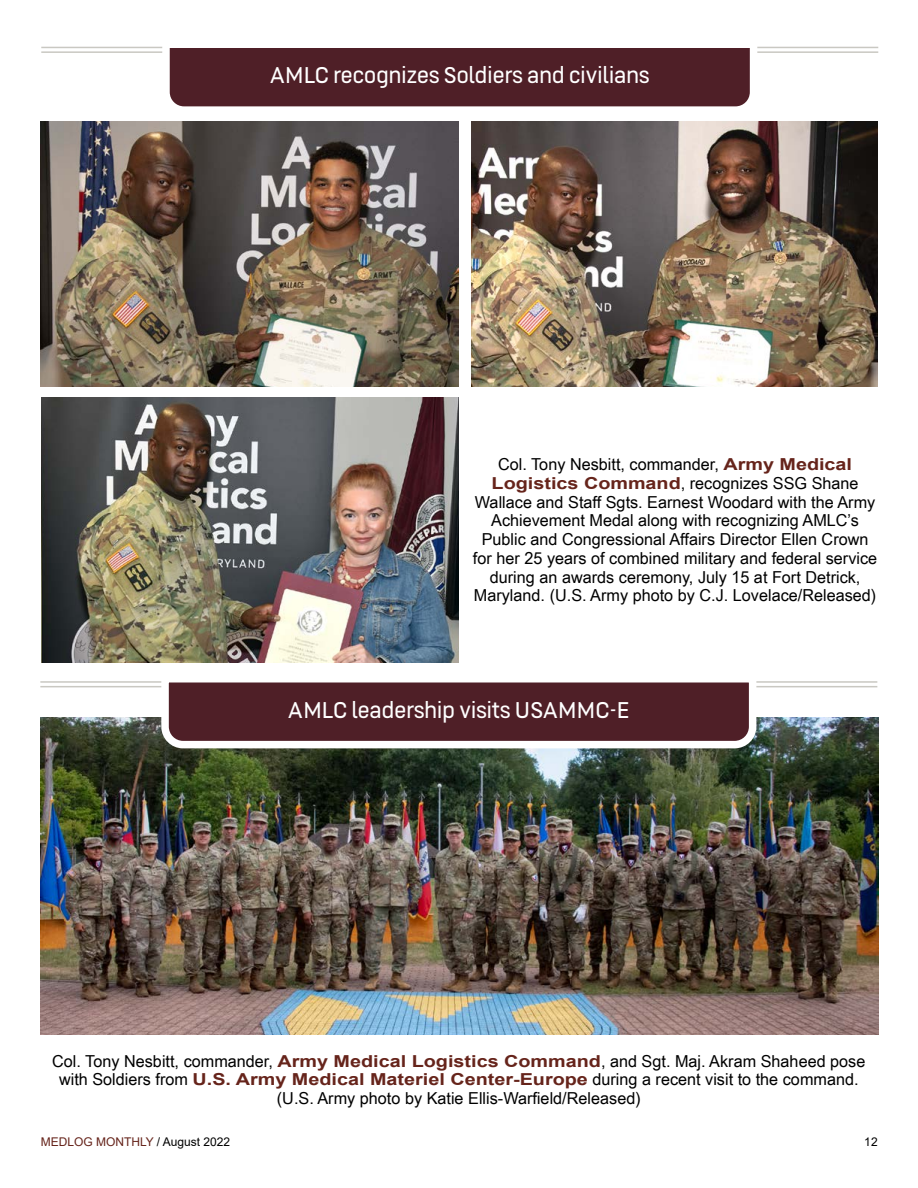
<style>
.page{position:relative;width:918px;height:1188px;background:#fff}
.page>*{position:absolute;margin:0;border:0;box-sizing:border-box;transform-origin:0 0}
.t1{font:300 25.5px "US Army";letter-spacing:-.02em;color:#fff}
.t2{font:16.5px/18.8px "Arial Narrow";color:#000;text-align:center;scale:1.2 1}
.t3{font:12px "Arial";color:#66241b}
.t4{font:12px "Arial";color:#000}
.s1{font-family:"Arial";font-weight:700;color:#66241b}
.s2{color:#000}
</style>
<div class="page">
<img style="left:40px;top:717px;width:838px;height:318px">
<img style="left:40px;top:122px;width:419px;height:265px">
<img style="left:472px;top:122px;width:406px;height:265px">
<hr style="left:41px;top:51px;width:837px;height:2px;background:#c9c8c2">
<hr style="left:41px;top:47px;width:837px;height:1px;background:#c9c8c2">
<svg style="left:158px;top:46px;width:603px;height:61px;background:#5e3239"></svg>
<img style="left:41px;top:397px;width:418px;height:265px">
<hr style="left:40px;top:686px;width:837px;height:1px;background:#c9c8c2">
<hr style="left:40px;top:681px;width:837px;height:2px;background:#c9c8c2">
<svg style="left:158px;top:681px;width:602px;height:71px;background:#684348"></svg>
<h1 class="t1" style="left:269px;top:62px;width:382px">AMLC recognizes Soldiers and civilians</h1>
<p class="t2" style="left:473px;top:454px;width:338px">Col. Tony Nesbitt, commander, <span class="s1">Army Medical Logistics Command</span>, recognizes SSG Shane Wallace and Staff Sgts. Earnest Woodard with the Army Achievement Medal along with recognizing AMLC’s Public and Congressional Affairs Director Ellen Crown for her 25 years of combined military and federal service during an awards ceremony, July 15 at Fort Detrick, Maryland. (U.S. Army photo by C.J. Lovelace/Released)</p>
<h1 class="t1" style="left:288px;top:697px;width:344px">AMLC leadership visits USAMMC-E</h1>
<p class="t2" style="left:52px;top:1051px;width:679px">Col. Tony Nesbitt, commander, <span class="s1">Army Medical Logistics Command</span>, and Sgt. Maj. Akram Shaheed pose with Soldiers from <span class="s1">U.S. Army Medical Materiel Center-Europe</span> during a recent visit to the command. (U.S. Army photo by Katie Ellis-Warfield/Released)</p>
<p class="t3" style="left:41px;top:1133px;width:191px">MEDLOG MONTHLY <span class="s2">/ August 2022</span></p>
<p class="t4" style="left:864px;top:1133px;width:15px">12</p>
</div>
